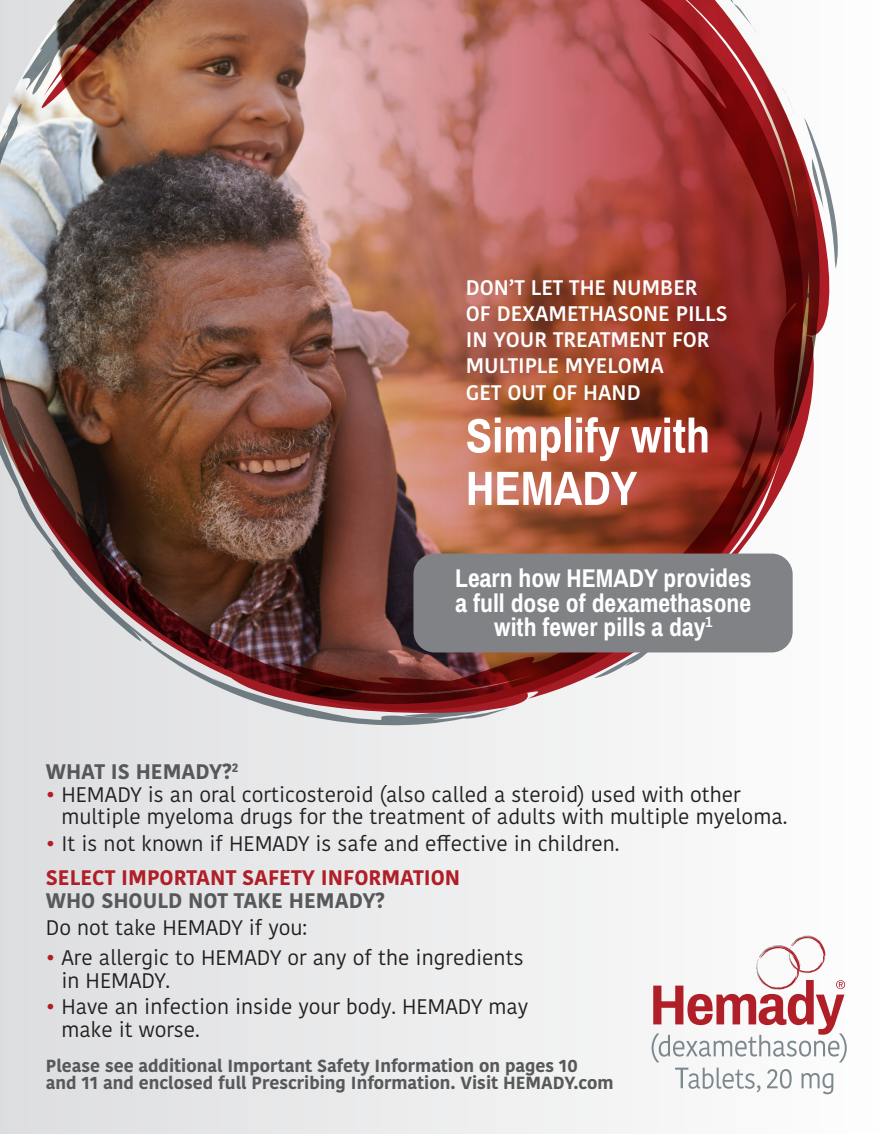
<style>
.page{position:relative;width:882px;height:1134px;background:#fff}
.page>*{position:absolute;margin:0;border:0;box-sizing:border-box;transform-origin:0 0}
.t1{font:700 52.5px/52.5px "Pragati Narrow";color:#fff}
.t2{font:700 28px/24.5px "Pragati Narrow";color:#fff;text-align:center}
.t3{font:21px/22.8px "Kohinoor Bangla";color:#231f20}
.t4{font:600 21px/26.2px "Kohinoor Bangla";color:#fff}
.t5{font:700 21px "Kohinoor Bangla";color:#57585a}
.t6{font:700 21px "Kohinoor Bangla";color:#b01e27}
.t7{font:700 17.5px/17.5px "Kohinoor Bangla";color:#57585a}
.s1{color:#b01e27}
</style>
<div class="page">
<div style="left:1px;top:0;width:881px;height:1134px;background:linear-gradient(to right,#dddddf,#fefefe)"></div>
<img style="left:1px;top:0;width:874px;height:722px">
<div style="left:413px;top:554px;width:380px;height:98px;background:#808285;border-radius:21px"></div>
<svg style="left:767px;top:1069px;width:25px;height:20px"></svg>
<svg style="left:802px;top:1073px;width:31px;height:21px"></svg>
<svg style="left:675px;top:1068px;width:86px;height:24px"></svg>
<svg style="left:652px;top:936px;width:195px;height:126px"></svg>
<p class="t4" style="left:466px;top:273px;width:263px">DON’T LET THE NUMBER<br>OF DEXAMETHASONE PILLS<br>IN YOUR TREATMENT FOR<br>MULTIPLE MYELOMA<br>GET OUT OF HAND</p>
<p class="t1" style="left:466px;top:408px;width:246px">Simplify with<br>HEMADY</p>
<p class="t2" style="left:455px;top:566px;width:298px">Learn how HEMADY provides a full dose of dexamethasone with fewer pills a day<sup>1</sup></p>
<p class="t5" style="left:46px;top:753px;width:194px">WHAT IS HEMADY?<sup>2</sup></p>
<p class="t3" style="left:61px;top:782px;width:728px;text-indent:-16px"><span class="s1">•</span> HEMADY is an oral corticosteroid (also called a steroid) used with other multiple myeloma drugs for the treatment of adults with multiple myeloma.</p>
<p class="t3" style="left:46px;top:832px;width:575px"><span class="s1">•</span> It is not known if HEMADY is safe and effective in children.</p>
<p class="t6" style="left:46px;top:859px;width:416px">SELECT IMPORTANT SAFETY INFORMATION</p>
<p class="t5" style="left:46px;top:882px;width:341px">WHO SHOULD NOT TAKE HEMADY?</p>
<p class="t3" style="left:46px;top:915px;width:263px">Do not take HEMADY if you:</p>
<p class="t3" style="left:61px;top:946px;width:464px;text-indent:-16px"><span class="s1">•</span> Are allergic to HEMADY or any of the ingredients in HEMADY.</p>
<p class="t3" style="left:61px;top:995px;width:468px;text-indent:-16px"><span class="s1">•</span> Have an infection inside your body. HEMADY may make it worse.</p>
<p class="t7" style="left:46px;top:1056px;width:569px">Please see additional Important Safety Information on pages 10<br>and 11 and enclosed full Prescribing Information. Visit HEMADY.com</p>
</div>
